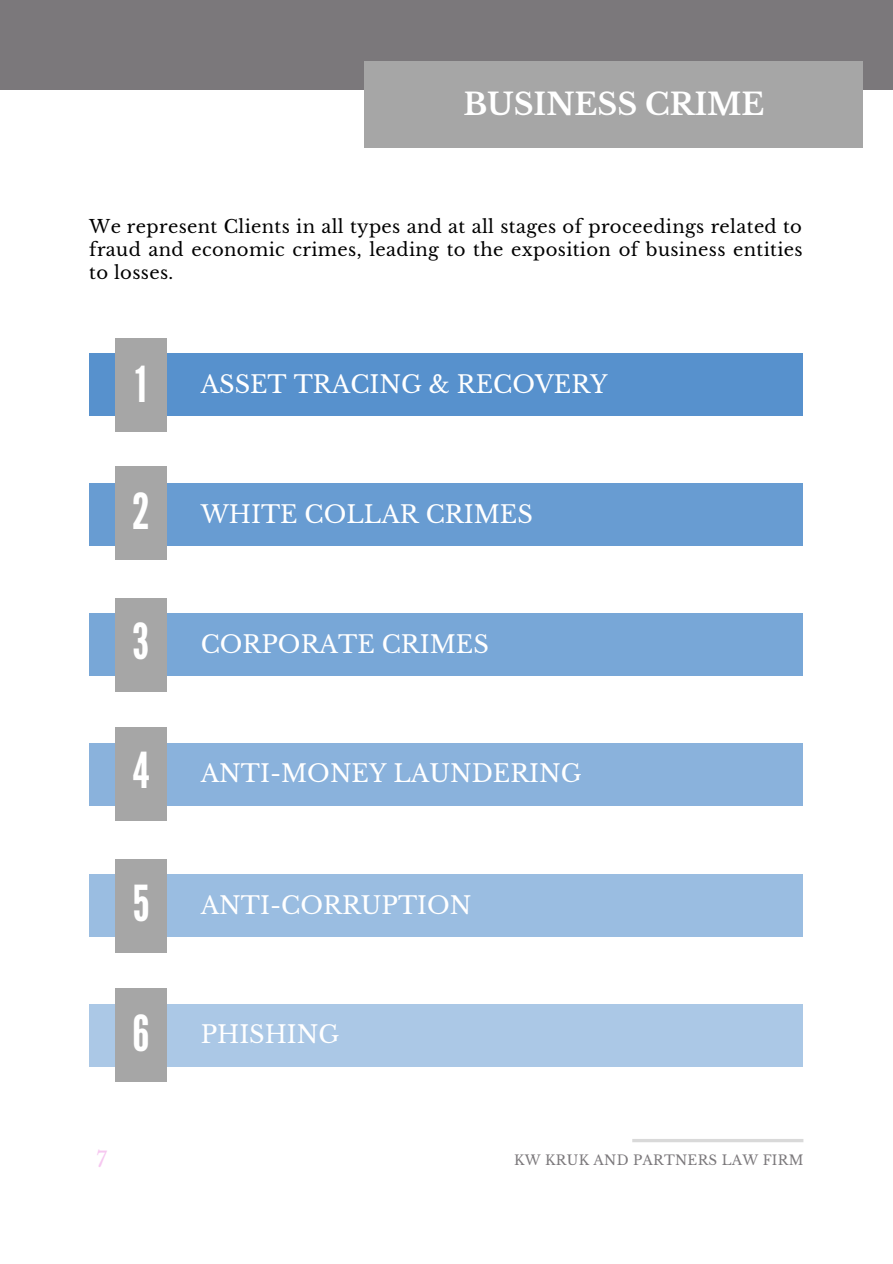
<style>
.page{position:relative;width:893px;height:1264px;background:#fff}
.page>*{position:absolute;margin:0;border:0;box-sizing:border-box;transform-origin:0 0}
.t1{font:49.5px "League Gothic";color:#fff}
.t2{font:700 30px "Libre Baskerville";color:#fff}
.t3{font:24px "Libre Baskerville";color:#fff}
.t4{font:21px "Libre Baskerville";color:#f6c7f0}
.t5{font:18px/23.2px "Libre Baskerville";letter-spacing:.02em;color:#000;text-align:justify}
.t6{font:13.5px "Libre Baskerville";letter-spacing:.02em;color:#7b787b}
</style>
<div class="page">
<div style="left:89px;top:353px;width:714px;height:63px;background:#5791cd"></div>
<div style="left:116px;top:338px;width:50px;height:93px;background:#a6a6a6"></div>
<div style="left:89px;top:483px;width:714px;height:63px;background:#689cd2"></div>
<div style="left:0;top:0;width:892px;height:89px;background:#7b787b"></div>
<div style="left:364px;top:62px;width:498px;height:86px;background:#a6a6a6"></div>
<div style="left:116px;top:466px;width:50px;height:94px;background:#a6a6a6"></div>
<div style="left:89px;top:613px;width:714px;height:62px;background:#78a7d7"></div>
<div style="left:89px;top:743px;width:714px;height:62px;background:#8ab2dc"></div>
<div style="left:116px;top:598px;width:50px;height:93px;background:#a6a6a6"></div>
<div style="left:89px;top:874px;width:714px;height:62px;background:#9abde1"></div>
<div style="left:116px;top:727px;width:50px;height:94px;background:#a6a6a6"></div>
<div style="left:89px;top:1004px;width:714px;height:62px;background:#abc8e6"></div>
<div style="left:116px;top:859px;width:50px;height:93px;background:#a6a6a6"></div>
<div style="left:116px;top:988px;width:50px;height:93px;background:#a6a6a6"></div>
<svg style="left:632px;top:1139px;width:171px;height:3px"></svg>
<p class="t2" style="left:463px;top:86px;width:302px">BUSINESS CRIME</p>
<p class="t5" style="left:89px;top:215px;width:714px">We represent Clients in all types and at all stages of proceedings related to fraud and economic crimes, leading to the exposition of business entities to losses.</p>
<p class="t1" style="left:135px;top:356px;width:13px">1</p>
<p class="t1" style="left:132px;top:482px;width:19px">2</p>
<p class="t1" style="left:133px;top:612px;width:18px">3</p>
<p class="t1" style="left:133px;top:742px;width:18px">4</p>
<p class="t1" style="left:132px;top:875px;width:19px">5</p>
<p class="t1" style="left:132px;top:1004px;width:18px">6</p>
<p class="t3" style="left:201px;top:369px;width:408px">ASSET TRACING &amp; RECOVERY</p>
<p class="t3" style="left:201px;top:499px;width:333px">WHITE COLLAR CRIMES</p>
<p class="t3" style="left:201px;top:629px;width:289px">CORPORATE CRIMES</p>
<p class="t3" style="left:201px;top:759px;width:382px">ANTI-MONEY LAUNDERING</p>
<p class="t3" style="left:201px;top:890px;width:272px">ANTI-CORRUPTION</p>
<p class="t3" style="left:201px;top:1020px;width:140px">PHISHING</p>
<p class="t4" style="left:97px;top:1146px;width:12px">7</p>
<p class="t6" style="left:514px;top:1151px;width:291px">KW KRUK AND PARTNERS LAW FIRM</p>
</div>
